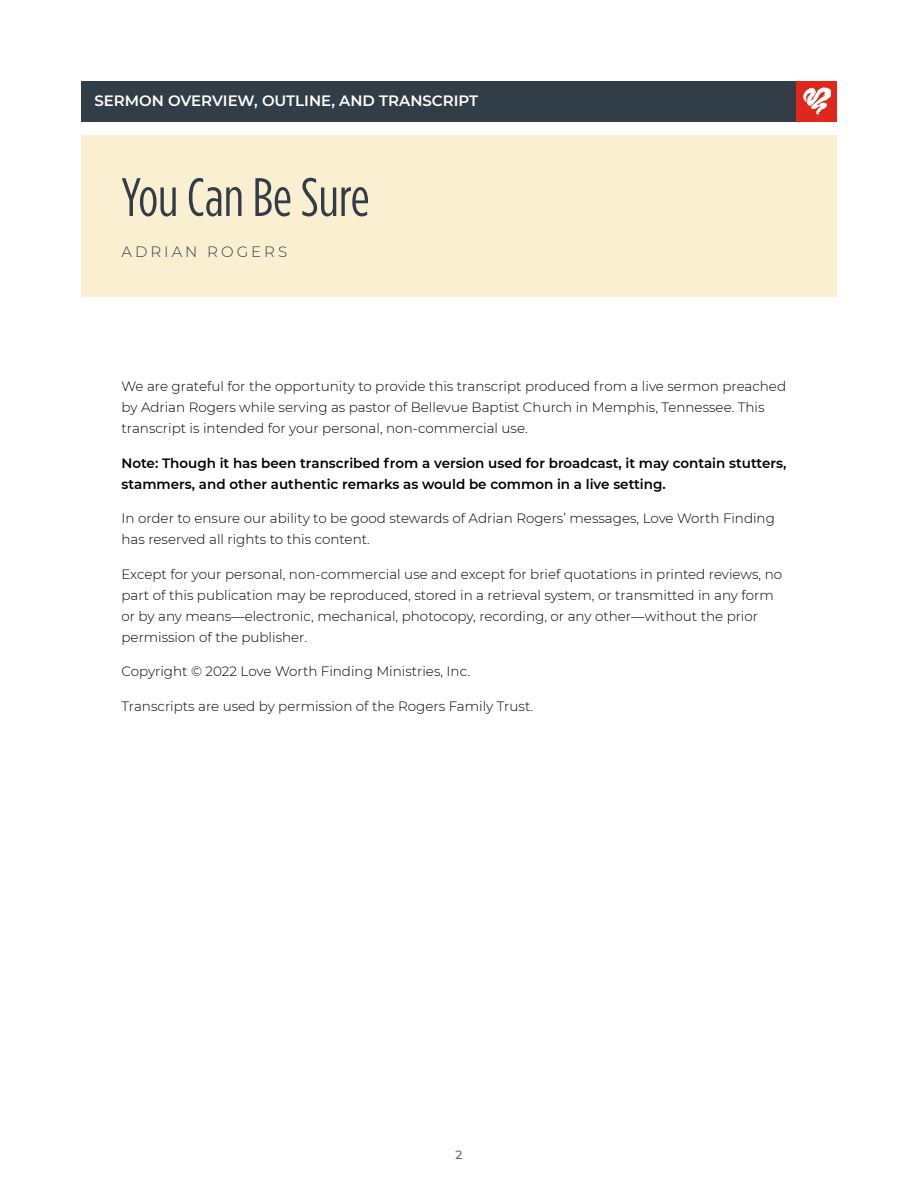
<style>
.page{position:relative;width:918px;height:1188px;background:#fff}
.page>*{position:absolute;margin:0;border:0;box-sizing:border-box;transform-origin:0 0}
.t1{font:54px "Gotham Condensed";color:#313e48}
.t2{font:600 15px "Montserrat";color:#fff}
.t3{font:300 15px "Montserrat";letter-spacing:.2em;color:#313e48}
.t4{font:300 13.5px/21px "Montserrat";color:#000}
.t5{font:600 13.5px/21px "Montserrat";color:#000}
.t6{font:500 12px "Montserrat";color:#596670}
</style>
<div class="page">
<div style="left:81px;top:135px;width:756px;height:162px;background:#faefd1"></div>
<div style="left:81px;top:81px;width:756px;height:41px;background:#313e48"></div>
<div style="left:796px;top:81px;width:41px;height:41px;background:#df271c"></div>
<img style="left:803px;top:88px;width:27px;height:27px">
<p class="t2" style="left:94px;top:90px;width:385px">SERMON OVERVIEW, OUTLINE, AND TRANSCRIPT</p>
<p class="t1" style="left:122px;top:168px;width:250px">You Can Be Sure</p>
<p class="t3" style="left:122px;top:241px;width:167px">ADRIAN ROGERS</p>
<p class="t4" style="left:122px;top:375px;width:666px">We are grateful for the opportunity to provide this transcript produced from a live sermon preached by Adrian Rogers while serving as pastor of Bellevue Baptist Church in Memphis, Tennessee. This transcript is intended for your personal, non-commercial use.</p>
<p class="t5" style="left:122px;top:452px;width:666px">Note: Though it has been transcribed from a version used for broadcast, it may contain stutters, stammers, and other authentic remarks as would be common in a live setting.</p>
<p class="t4" style="left:122px;top:507px;width:655px">In order to ensure our ability to be good stewards of Adrian Rogers’ messages, Love Worth Finding has reserved all rights to this content.</p>
<p class="t4" style="left:122px;top:563px;width:662px">Except for your personal, non-commercial use and except for brief quotations in printed reviews, no part of this publication may be reproduced, stored in a retrieval system, or transmitted in any form or by any means—electronic, mechanical, photocopy, recording, or any other—without the prior permission of the publisher.</p>
<p class="t4" style="left:122px;top:660px;width:350px">Copyright © 2022 Love Worth Finding Ministries, Inc.</p>
<p class="t4" style="left:122px;top:695px;width:413px">Transcripts are used by permission of the Rogers Family Trust.</p>
<p class="t6" style="left:456px;top:1146px;width:8px">2</p>
</div>
